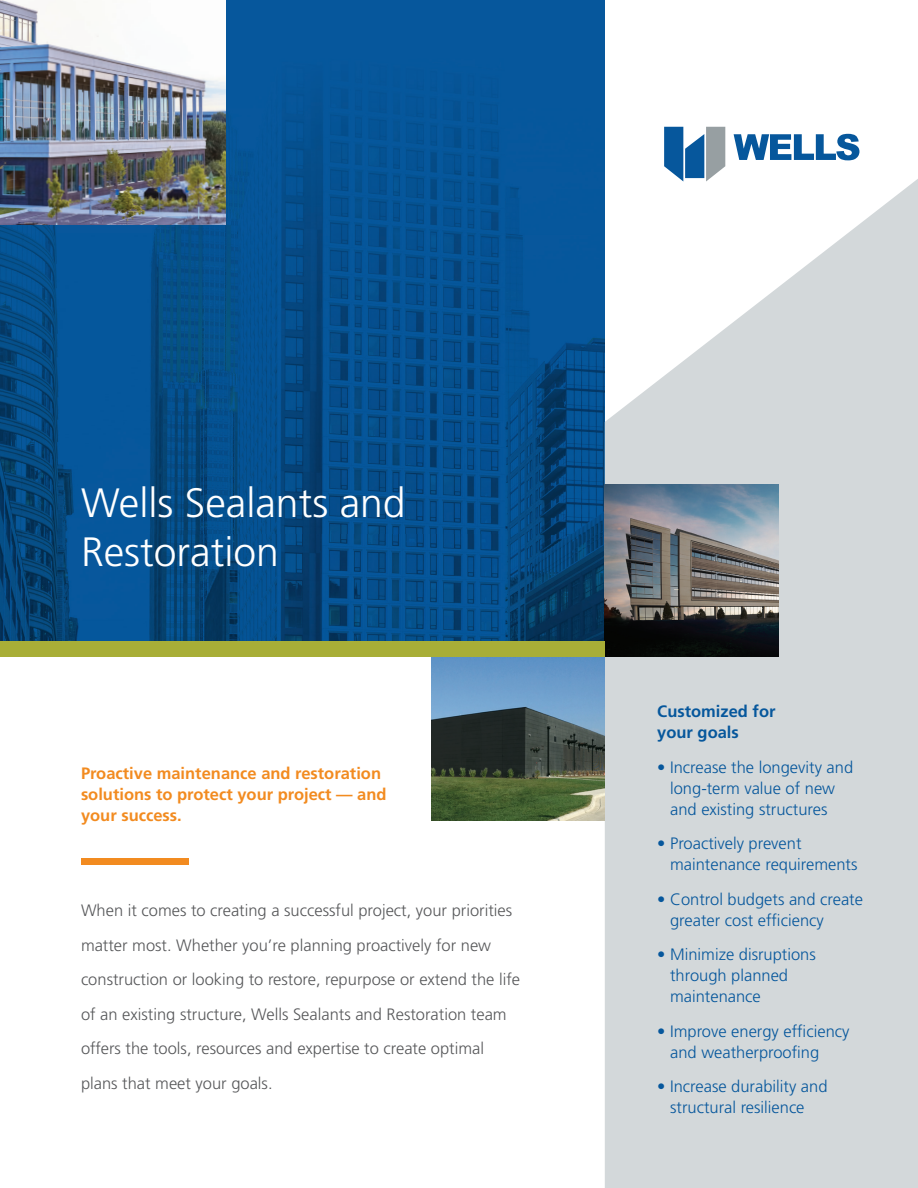
<style>
.page{position:relative;width:918px;height:1188px;background:#fff}
.page>*{position:absolute;margin:0;border:0;box-sizing:border-box;transform-origin:0 0}
.t1{font:300 40.95px/49.2px "Frutiger";color:#fff}
.t2{font:300 16.5px/34.5px "Frutiger";color:#57585a}
.t3{font:300 16.5px/21px "Frutiger";color:#06579c}
.t4{font:700 16.5px/21px "Frutiger";color:#f28b20}
.t5{font:700 16.5px/21px "Frutiger";color:#06579c}
</style>
<div class="page">
<div style="left:0;top:0;width:605px;height:648px;background:#06579c"></div>
<img style="left:0;top:93px;width:605px;height:548px">
<svg style="left:605px;top:179px;width:313px;height:1009px;background:#d8ddde"></svg>
<svg style="left:664px;top:127px;width:61px;height:54px"></svg>
<svg style="left:734px;top:134px;width:125px;height:26px"></svg>
<img style="left:432px;top:657px;width:173px;height:164px">
<img style="left:605px;top:484px;width:173px;height:173px">
<img style="left:0;top:0;width:226px;height:225px">
<div style="left:81px;top:858px;width:108px;height:7px;background:#f28b20"></div>
<div style="left:0;top:641px;width:605px;height:16px;background:#a8ae37"></div>
<h1 class="t1" style="left:81px;top:478px;width:326px">Wells Sealants and<br>Restoration</h1>
<p class="t4" style="left:81px;top:762px;width:307px">Proactive maintenance and restoration solutions to protect your project — and your success.</p>
<p class="t2" style="left:81px;top:893px;width:441px">When it comes to creating a successful project, your priorities matter most. Whether you’re planning proactively for new construction or looking to restore, repurpose or extend the life of an existing structure, Wells Sealants and Restoration team offers the tools, resources and expertise to create optimal plans that meet your goals.</p>
<p class="t5" style="left:657px;top:701px;width:120px">Customized for your goals</p>
<p class="t3" style="left:670px;top:756px;width:185px;text-indent:-13px">• Increase the longevity and long-term value of new and existing structures</p>
<p class="t3" style="left:670px;top:833px;width:189px;text-indent:-13px">• Proactively prevent maintenance requirements</p>
<p class="t3" style="left:670px;top:888px;width:194px;text-indent:-13px">• Control budgets and create greater cost efficiency</p>
<p class="t3" style="left:670px;top:944px;width:147px;text-indent:-13px">• Minimize disruptions through planned maintenance</p>
<p class="t3" style="left:670px;top:1020px;width:181px;text-indent:-13px">• Improve energy efficiency and weatherproofing</p>
<p class="t3" style="left:670px;top:1076px;width:159px;text-indent:-13px">• Increase durability and structural resilience</p>
</div>
